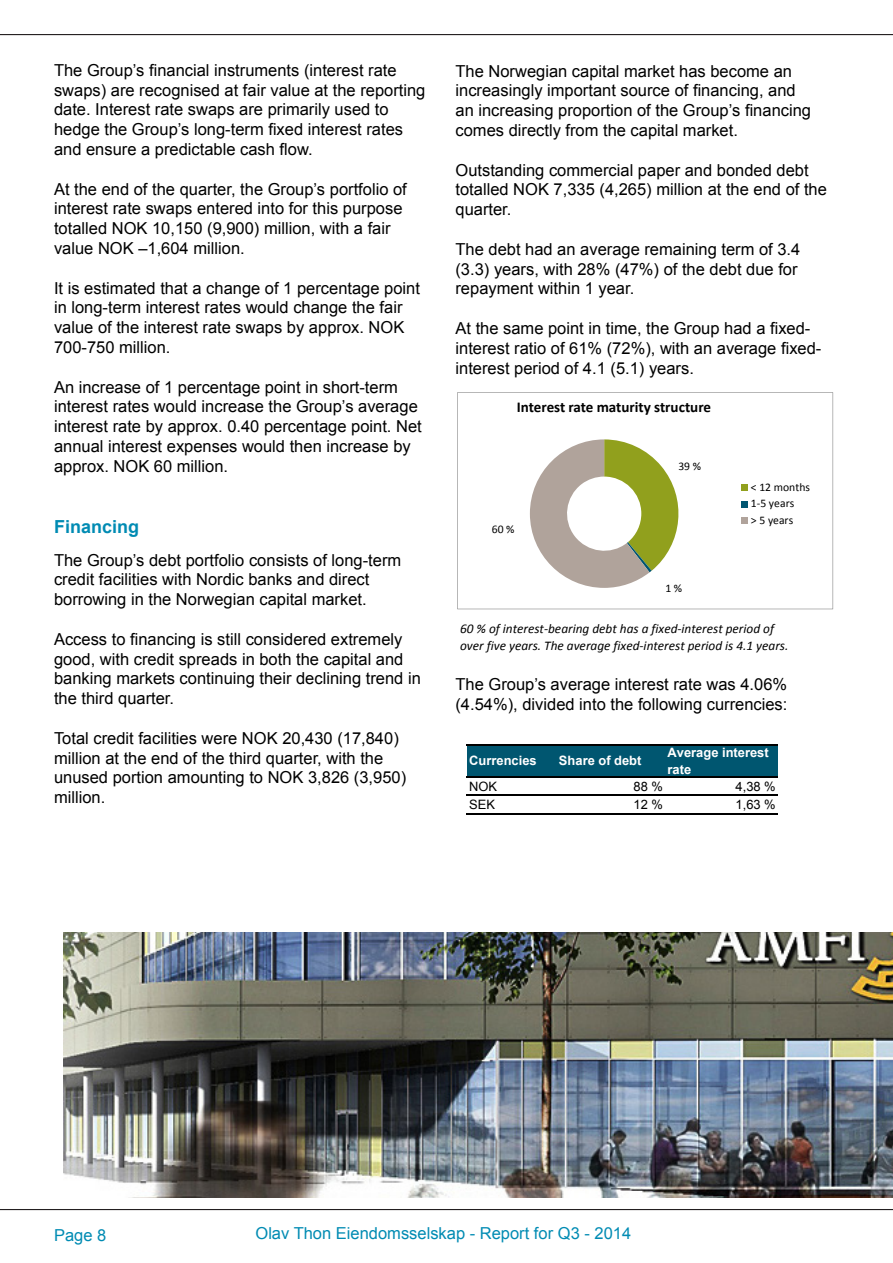
<style>
.page{position:relative;width:893px;height:1263px;background:#fff}
.page>*{position:absolute;margin:0;border:0;box-sizing:border-box;transform-origin:0 0}
.Overskrift_2{font:700 18px "Arial";color:#008bb3}
.t1{font:16.5px/19.8px "Arial";color:#000}
.t2{font:16.5px "Arial";color:#008bb3}
.t3{font:700 15px "Calibri";letter-spacing:-.005em;color:#000}
.t4{font:italic 13.35px/16.6px "Calibri";color:#000}
.t5{font:700 12.9px/16.6px "Arial";color:#fff}
.t6{font:12.9px "Arial";color:#000}
.t7{font:11.7px/16.5px "Calibri";color:#000}
</style>
<div class="page">
<hr style="left:0;top:34px;width:893px;height:1px;background:#231f20">
<hr style="left:0;top:1209px;width:893px;height:1px;background:#231f20">
<img style="left:64px;top:932px;width:829px;height:265px">
<svg style="left:457px;top:392px;width:376px;height:217px"></svg>
<div style="left:467px;top:745px;width:311px;height:32px;background:#005670"></div>
<hr style="left:467px;top:744px;width:311px;height:1px;background:#000">
<hr style="left:467px;top:776px;width:311px;height:1px;background:#000">
<hr style="left:467px;top:795px;width:311px;height:1px;background:#000">
<hr style="left:467px;top:814px;width:311px;height:1px;background:#000">
<p class="t1" style="left:54px;top:60px;width:373px">The Group’s financial instruments (interest rate swaps) are recognised at fair value at the reporting date. Interest rate swaps are primarily used to hedge the Group’s long-term fixed interest rates and ensure a predictable cash flow.</p>
<p class="t1" style="left:54px;top:179px;width:354px">At the end of the quarter, the Group’s portfolio of interest rate swaps entered into for this purpose totalled NOK 10,150 (9,900) million, with a fair value NOK –1,604 million.</p>
<p class="t1" style="left:54px;top:278px;width:367px">It is estimated that a change of 1 percentage point in long-term interest rates would change the fair value of the interest rate swaps by approx. NOK 700-750 million.</p>
<p class="t1" style="left:54px;top:377px;width:369px">An increase of 1 percentage point in short-term interest rates would increase the Group’s average interest rate by approx. 0.40 percentage point. Net annual interest expenses would then increase by approx. NOK 60 million.</p>
<p class="Overskrift_2" style="left:54px;top:515px;width:87px">Financing</p>
<p class="t1" style="left:54px;top:550px;width:349px">The Group’s debt portfolio consists of long-term credit facilities with Nordic banks and direct borrowing in the Norwegian capital market.</p>
<p class="t1" style="left:54px;top:629px;width:368px">Access to financing is still considered extremely good, with credit spreads in both the capital and banking markets continuing their declining trend in the third quarter.</p>
<p class="t1" style="left:54px;top:728px;width:354px">Total credit facilities were NOK 20,430 (17,840) million at the end of the third quarter, with the unused portion amounting to NOK 3,826 (3,950) million.</p>
<p class="t1" style="left:455px;top:61px;width:357px">The Norwegian capital market has become an increasingly important source of financing, and an increasing proportion of the Group’s financing comes directly from the capital market.</p>
<p class="t1" style="left:455px;top:160px;width:373px">Outstanding commercial paper and bonded debt totalled NOK 7,335 (4,265) million at the end of the quarter.</p>
<p class="t1" style="left:455px;top:239px;width:346px">The debt had an average remaining term of 3.4 (3.3) years, with 28% (47%) of the debt due for repayment within 1 year.</p>
<p class="t1" style="left:455px;top:318px;width:367px">At the same point in time, the Group had a fixed&shy;interest ratio of 61% (72%), with an average fixed&shy;interest period of 4.1 (5.1) years.</p>
<p class="t3" style="left:517px;top:397px;width:196px">Interest rate maturity structure</p>
<p class="t7" style="left:492px;top:521px;width:24px">60 %</p>
<p class="t7" style="left:678px;top:458px;width:24px">39 %</p>
<p class="t7" style="left:665px;top:580px;width:18px">1%</p>
<p class="t7" style="left:751px;top:479px;width:61px">&lt; 12 months<br>1‐5 years<br>&gt; 5 years</p>
<p class="t4" style="left:460px;top:620px;width:330px">60 % of interest‐bearing debt has a fixed‐interest period of over five years. The average fixed‐interest period is 4.1 years.</p>
<p class="t1" style="left:455px;top:675px;width:333px">The Group’s average interest rate was 4.06% (4.54%), divided into the following currencies:</p>
<p class="t5" style="left:469px;top:753px;width:69px">Currencies</p>
<p class="t5" style="left:559px;top:753px;width:84px">Share of debt</p>
<p class="t5" style="left:668px;top:745px;width:103px">Average interest rate</p>
<p class="t6" style="left:469px;top:778px;width:29px">NOK</p>
<p class="t6" style="left:633px;top:778px;width:31px">88 %</p>
<p class="t6" style="left:736px;top:778px;width:42px">4,38 %</p>
<p class="t6" style="left:469px;top:796px;width:27px">SEK</p>
<p class="t6" style="left:633px;top:796px;width:31px">12 %</p>
<p class="t6" style="left:736px;top:796px;width:42px">1,63 %</p>
<p class="t2" style="left:54px;top:1225px;width:54px">Page 8</p>
<p class="t2" style="left:255px;top:1222px;width:377px">Olav Thon Eiendomsselskap - Report for Q3 - 2014</p>
</div>
